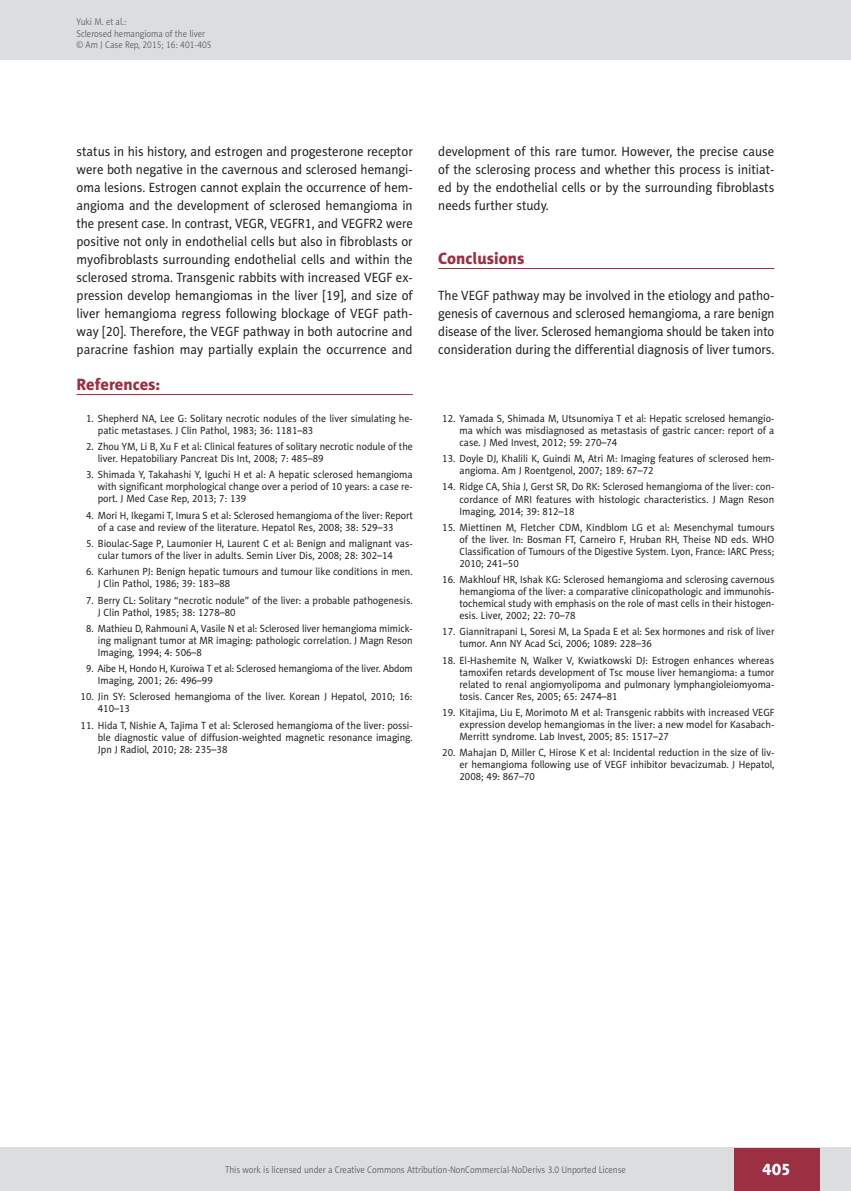
<style>
.page{position:relative;width:851px;height:1191px;background:#fff}
.page>*{position:absolute;margin:0;border:0;box-sizing:border-box;transform-origin:0 0}
.AJCR_Headline_1{font:16.5px "Naomi Sans EFN Heavy";color:#9d2f42}
.AJCR_Referencje_Tytu{font:16.5px "Naomi Sans EFN Heavy";color:#9d2f42}
.t1{font:16.5px "Naomi Sans EFN Heavy";color:#fff}
.AJCR_Body{font:13.5px/18px "Naomi Sans EFN";color:#231f20;text-align:justify;scale:.95 1}
.AJCR_Body-2{font:13.5px/18px "Naomi Sans EFN";color:#231f20;text-align:justify;scale:.94 1}
.AJCR_Referencje_punk{font:10.5px/12px "Naomi Sans EFN";color:#231f20;scale:.95 1}
.AJCR_Referencje_punk-2{font:10.5px/12px "Naomi Sans EFN";color:#231f20;scale:.94 1}
.AJCR_Referencje_punk-3{font:10.5px/12px "Naomi Sans EFN";color:#231f20;text-align:justify;scale:.96 1}
.AJCR_Referencje_punk-4{font:10.5px/12px "Naomi Sans EFN";color:#231f20;scale:.93 1}
.t2{font:9.75px/11.2px "Naomi Sans EFN Light";color:#57585a;scale:.9 1}
</style>
<div class="page">
<hr style="left:438px;top:268px;width:336px;height:1px;background:#9d2f42">
<hr style="left:77px;top:394px;width:335px;height:1px;background:#9d2f42">
<div style="left:0;top:1148px;width:850px;height:43px;background:#dcdddf"></div>
<div style="left:733px;top:1147px;width:86px;height:43px;background:#9d2f42"></div>
<div style="left:0;top:0;width:850px;height:60px;background:#dcdddf"></div>
<p class="t2" style="left:77px;top:16px;width:152px">Yuki M. et al.:<br>Sclerosed hemangioma of the liver © Am J Case Rep, 2015; 16: 401-405</p>
<p class="AJCR_Body" style="left:77px;top:142px;width:355px">status in his history, and estrogen and progesterone receptor were both negative in the cavernous and sclerosed hemangi&shy;oma lesions. Estrogen cannot explain the occurrence of hem&shy;angioma and the development of sclerosed hemangioma in the present case. In contrast, VEGR, VEGFR1, and VEGFR2 were positive not only in endothelial cells but also in fibroblasts or myofibroblasts surrounding endothelial cells and within the sclerosed stroma. Transgenic rabbits with increased VEGF ex&shy;pression develop hemangiomas in the liver [19], and size of liver hemangioma regress following blockage of VEGF path&shy;way [20]. Therefore, the VEGF pathway in both autocrine and paracrine fashion may partially explain the occurrence and</p>
<p class="AJCR_Body" style="left:438px;top:142px;width:355px">development of this rare tumor. However, the precise cause of the sclerosing process and whether this process is initiat&shy;ed by the endothelial cells or by the surrounding fibroblasts needs further study.</p>
<p class="AJCR_Headline_1" style="left:438px;top:248px;width:88px">Conclusions</p>
<p class="AJCR_Body-2" style="left:438px;top:286px;width:359px">The VEGF pathway may be involved in the etiology and patho&shy;genesis of cavernous and sclerosed hemangioma, a rare benign disease of the liver. Sclerosed hemangioma should be taken into consideration during the differential diagnosis of liver tumors.</p>
<p class="AJCR_Referencje_Tytu" style="left:77px;top:374px;width:85px">References:</p>
<p class="AJCR_Referencje_punk" style="left:98px;top:412px;width:333px;text-indent:-12px">1. Shepherd NA, Lee G: Solitary necrotic nodules of the liver simulating he&shy;patic metastases. J Clin Pathol, 1983; 36: 1181–83</p>
<p class="AJCR_Referencje_punk" style="left:98px;top:441px;width:333px;text-indent:-12px">2. Zhou YM, Li B, Xu F et al: Clinical features of solitary necrotic nodule of the liver. Hepatobiliary Pancreat Dis Int, 2008; 7: 485–89</p>
<p class="AJCR_Referencje_punk" style="left:98px;top:469px;width:333px;text-align:justify;text-indent:-12px">3. Shimada Y, Takahashi Y, Iguchi H et al: A hepatic sclerosed hemangioma with significant morphological change over a period of 10 years: a case re&shy;port. J Med Case Rep, 2013; 7: 139</p>
<p class="AJCR_Referencje_punk-2" style="left:98px;top:509px;width:336px;text-indent:-12px">4. Mori H, Ikegami T, Imura S et al: Sclerosed hemangioma of the liver: Report of a case and review of the literature. Hepatol Res, 2008; 38: 529–33</p>
<p class="AJCR_Referencje_punk" style="left:98px;top:537px;width:333px;text-indent:-12px">5. Bioulac-Sage P, Laumonier H, Laurent C et al: Benign and malignant vas&shy;cular tumors of the liver in adults. Semin Liver Dis, 2008; 28: 302–14</p>
<p class="AJCR_Referencje_punk" style="left:98px;top:566px;width:333px;text-indent:-12px">6. Karhunen PJ: Benign hepatic tumours and tumour like conditions in men.<br>J Clin Pathol, 1986; 39: 183–88</p>
<p class="AJCR_Referencje_punk" style="left:98px;top:594px;width:333px;text-indent:-12px">7. Berry CL: Solitary “necrotic nodule” of the liver: a probable pathogenesis.<br>J Clin Pathol, 1985; 38: 1278–80</p>
<p class="AJCR_Referencje_punk-2" style="left:98px;top:622px;width:336px;text-align:justify;text-indent:-12px">8. Mathieu D, Rahmouni A, Vasile N et al: Sclerosed liver hemangioma mimick&shy;ing malignant tumor at MR imaging: pathologic correlation. J Magn Reson Imaging, 1994; 4: 506–8</p>
<p class="AJCR_Referencje_punk-4" style="left:98px;top:662px;width:340px;text-indent:-12px">9. Aibe H, Hondo H, Kuroiwa T et al: Sclerosed hemangioma of the liver. Abdom<br>Imaging, 2001; 26: 496–99</p>
<p class="AJCR_Referencje_punk" style="left:98px;top:691px;width:333px;text-indent:-17px">10. Jin SY: Sclerosed hemangioma of the liver. Korean J Hepatol, 2010; 16:<br>410–13</p>
<p class="AJCR_Referencje_punk" style="left:98px;top:719px;width:333px;text-align:justify;text-indent:-17px">11. Hida T, Nishie A, Tajima T et al: Sclerosed hemangioma of the liver: possi&shy;ble diagnostic value of diffusion-weighted magnetic resonance imaging.<br>Jpn J Radiol, 2010; 28: 235–38</p>
<p class="AJCR_Referencje_punk" style="left:459px;top:412px;width:333px;text-align:justify;text-indent:-17px">12. Yamada S, Shimada M, Utsunomiya T et al: Hepatic screlosed hemangio&shy;ma which was misdiagnosed as metastasis of gastric cancer: report of a case. J Med Invest, 2012; 59: 270–74</p>
<p class="AJCR_Referencje_punk" style="left:459px;top:453px;width:333px;text-indent:-17px">13. Doyle DJ, Khalili K, Guindi M, Atri M: Imaging features of sclerosed hem&shy;angioma. Am J Roentgenol, 2007; 189: 67–72</p>
<p class="AJCR_Referencje_punk" style="left:459px;top:481px;width:333px;text-align:justify;text-indent:-17px">14. Ridge CA, Shia J, Gerst SR, Do RK: Sclerosed hemangioma of the liver: con&shy;cordance of MRI features with histologic characteristics. J Magn Reson Imaging, 2014; 39: 812–18</p>
<p class="AJCR_Referencje_punk-3" style="left:459px;top:521px;width:329px;text-indent:-17px">15. Miettinen M, Fletcher CDM, Kindblom LG et al: Mesenchymal tumours of the liver. In: Bosman FT, Carneiro F, Hruban RH, Theise ND eds. WHO Classification of Tumours of the Digestive System. Lyon, France: IARC Press; 2010; 241–50</p>
<p class="AJCR_Referencje_punk" style="left:459px;top:573px;width:333px;text-align:justify;text-indent:-17px">16. Makhlouf HR, Ishak KG: Sclerosed hemangioma and sclerosing cavernous hemangioma of the liver: a comparative clinicopathologic and immunohis&shy;tochemical study with emphasis on the role of mast cells in their histogen&shy;esis. Liver, 2002; 22: 70–78</p>
<p class="AJCR_Referencje_punk" style="left:459px;top:626px;width:333px;text-indent:-17px">17. Giannitrapani L, Soresi M, La Spada E et al: Sex hormones and risk of liver tumor. Ann NY Acad Sci, 2006; 1089: 228–36</p>
<p class="AJCR_Referencje_punk" style="left:459px;top:654px;width:333px;text-align:justify;text-indent:-17px">18. El-Hashemite N, Walker V, Kwiatkowski DJ: Estrogen enhances whereas tamoxifen retards development of Tsc mouse liver hemangioma: a tumor related to renal angiomyolipoma and pulmonary lymphangioleiomyoma&shy;tosis. Cancer Res, 2005; 65: 2474–81</p>
<p class="AJCR_Referencje_punk" style="left:459px;top:706px;width:333px;text-align:justify;text-indent:-17px">19. Kitajima, Liu E, Morimoto M et al: Transgenic rabbits with increased VEGF expression develop hemangiomas in the liver: a new model for Kasabach-Merritt syndrome. Lab Invest, 2005; 85: 1517–27</p>
<p class="AJCR_Referencje_punk" style="left:459px;top:746px;width:333px;text-align:justify;text-indent:-17px">20. Mahajan D, Miller C, Hirose K et al: Incidental reduction in the size of liv&shy;er hemangioma following use of VEGF inhibitor bevacizumab. J Hepatol, 2008; 49: 867–70</p>
<p class="t2" style="left:225px;top:1164px;width:447px">This work is licensed under a Creative Commons Attribution-NonCommercial-NoDerivs 3.0 Unported License</p>
<h1 class="t1" style="left:762px;top:1159px;width:30px">405</h1>
</div>
